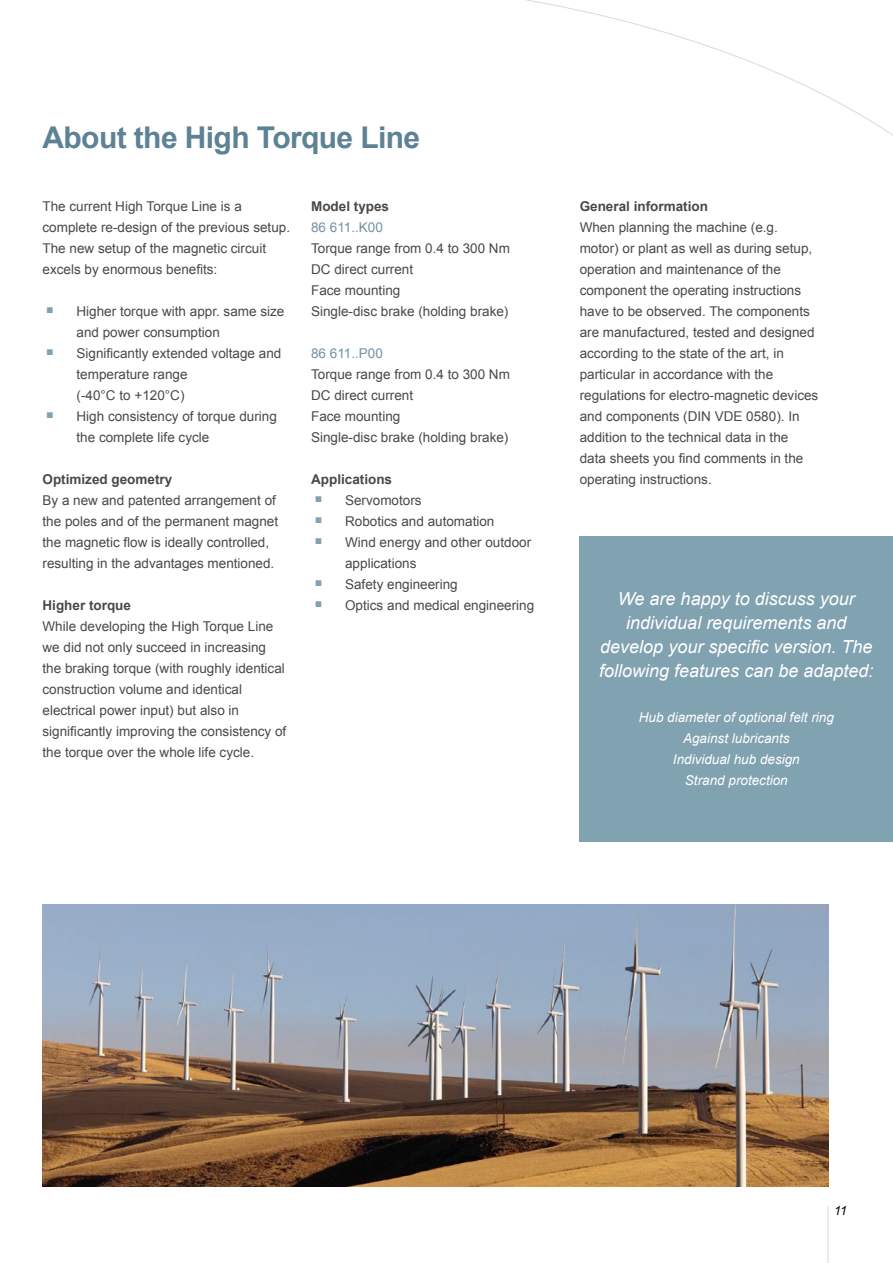
<style>
.page{position:relative;width:893px;height:1263px;background:#fff}
.page>*{position:absolute;margin:0;border:0;box-sizing:border-box;transform-origin:0 0}
.t1{font:700 30px "Arial";letter-spacing:-.02em;color:#5d8296}
.t2{font:italic 18px/24px "Arial";color:#fff;text-align:center}
.t3{font:13.5px/21px "Arial";color:#494948}
.t4{font:italic 13.5px/21px "Arial";color:#fff;text-align:center}
.t5{font:700 13.5px "Arial";color:#494948}
.t6{font:13.5px "Arial";color:#7492a4}
.t7{font:italic 12.75px "Arial";color:#000;scale:.96 1}
</style>
<div class="page">
<hr style="left:828px;top:1206px;width:1px;height:57px;background:#ececed">
<img style="left:43px;top:904px;width:785px;height:282px">
<div style="left:580px;top:536px;width:313px;height:305px;background:#81a2b0"></div>
<h1 class="t1" style="left:43px;top:118px;width:379px">About the High Torque Line</h1>
<p class="t3" style="left:43px;top:196px;width:249px">The current High Torque Line is a complete re-design of the previous setup.<br>The new setup of the magnetic circuit excels by enormous benefits:</p>
<p class="t3" style="left:77px;top:301px;width:209px;text-indent:-30px"><sup>■</sup> Higher torque with appr. same size and power consumption</p>
<p class="t3" style="left:77px;top:343px;width:206px;text-indent:-30px"><sup>■</sup> Significantly extended voltage and temperature range<br>(-40°C to +120°C)</p>
<p class="t3" style="left:77px;top:406px;width:202px;text-indent:-30px"><sup>■</sup> High consistency of torque during the complete life cycle</p>
<p class="t5" style="left:43px;top:471px;width:131px">Optimized geometry</p>
<p class="t3" style="left:43px;top:490px;width:237px">By a new and patented arrangement of the poles and of the permanent magnet the magnetic flow is ideally controlled, resulting in the advantages mentioned.</p>
<p class="t5" style="left:43px;top:597px;width:90px">Higher torque</p>
<p class="t3" style="left:43px;top:616px;width:245px">While developing the High Torque Line we did not only succeed in increasing the braking torque (with roughly identical construction volume and identical electrical power input) but also in significantly improving the consistency of the torque over the whole life cycle.</p>
<p class="t5" style="left:311px;top:198px;width:80px">Model types</p>
<p class="t6" style="left:311px;top:219px;width:73px">86 611..K00</p>
<p class="t3" style="left:311px;top:238px;width:200px">Torque range from 0.4 to 300 Nm<br>DC direct current<br>Face mounting<br>Single-disc brake (holding brake)</p>
<p class="t6" style="left:311px;top:345px;width:73px">86 611..P00</p>
<p class="t3" style="left:311px;top:364px;width:200px">Torque range from 0.4 to 300 Nm<br>DC direct current<br>Face mounting<br>Single-disc brake (holding brake)</p>
<p class="t5" style="left:311px;top:471px;width:83px">Applications</p>
<p class="t3" style="left:315px;top:490px;width:108px"><sup>■</sup> Servomotors</p>
<p class="t3" style="left:315px;top:511px;width:181px"><sup>■</sup> Robotics and automation</p>
<p class="t3" style="left:345px;top:532px;width:188px;text-indent:-30px"><sup>■</sup> Wind energy and other outdoor applications</p>
<p class="t3" style="left:315px;top:574px;width:144px"><sup>■</sup> Safety engineering</p>
<p class="t3" style="left:315px;top:595px;width:220px"><sup>■</sup> Optics and medical engineering</p>
<p class="t5" style="left:580px;top:198px;width:130px">General information</p>
<p class="t3" style="left:580px;top:217px;width:240px">When planning the machine (e.g. motor) or plant as well as during setup, operation and maintenance of the component the operating instructions have to be observed. The components are manufactured, tested and designed according to the state of the art, in particular in accordance with the regulations for electro-magnetic devices and components (DIN VDE 0580). In addition to the technical data in the<br>data sheets you find comments in the operating instructions.</p>
<h2 class="t2" style="left:599px;top:587px;width:276px">We are happy to discuss your individual requirements and develop your specific version. The following features can be adapted:</h2>
<p class="t4" style="left:639px;top:707px;width:197px">Hub diameter of optional felt ring<br>Against lubricants<br>Individual hub design<br>Strand protection</p>
<p class="t7" style="left:834px;top:1203px;width:15px">11</p>
</div>
